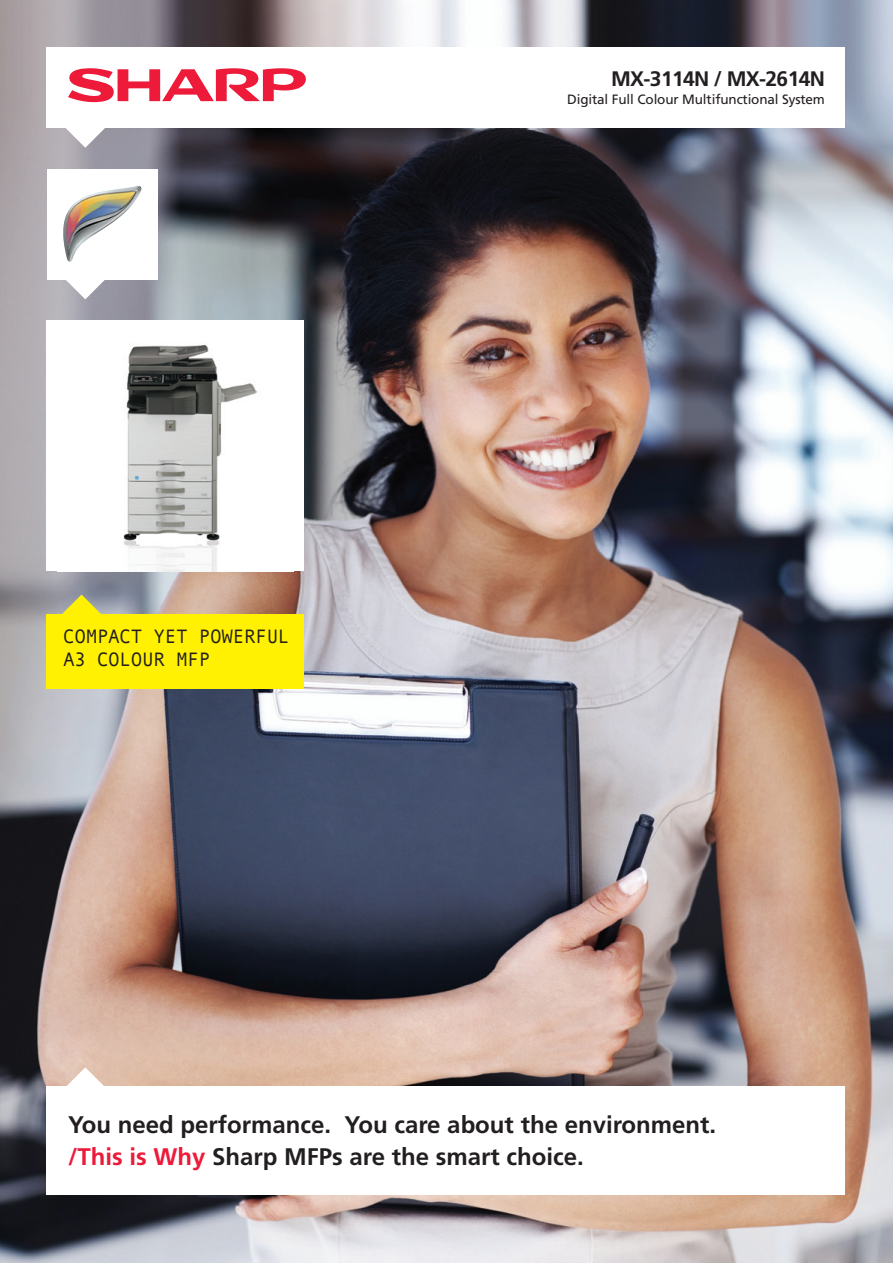
<style>
.page{position:relative;width:893px;height:1263px;background:#fff}
.page>*{position:absolute;margin:0;border:0;box-sizing:border-box;transform-origin:0 0}
.t1{font:700 24px "Frutiger";color:#231f20}
.Product_Sub{font:700 21px "Frutiger";letter-spacing:-.03em;color:#231f20}
.t2{font:19.5px "Andale Mono";letter-spacing:-.02em;color:#231f20}
.Product_Sub-2{font:13.5px "Frutiger";letter-spacing:-.01em;color:#231f20}
.s1{color:#ed1a3a}
</style>
<div class="page">
<img style="left:0;top:0;width:893px;height:1263px">
<div style="left:47px;top:47px;width:798px;height:81px;background:#fff"></div>
<div style="left:47px;top:1087px;width:798px;height:108px;background:#fff"></div>
<svg style="left:60px;top:1067px;width:51px;height:20px"></svg>
<svg style="left:60px;top:68px;width:248px;height:80px"></svg>
<div style="left:47px;top:320px;width:257px;height:251px;background:#fff"></div>
<img style="left:123px;top:345px;width:134px;height:226px">
<div style="left:47px;top:615px;width:257px;height:74px;background:#fff101"></div>
<svg style="left:56px;top:594px;width:51px;height:21px"></svg>
<svg style="left:60px;top:280px;width:51px;height:19px"></svg>
<div style="left:47px;top:170px;width:110px;height:110px;background:#fff"></div>
<img style="left:63px;top:186px;width:79px;height:76px">
<p class="t2" style="left:63px;top:624px;width:228px">COMPACT YET POWERFUL</p>
<p class="t2" style="left:63px;top:647px;width:149px">A3 COLOUR MFP</p>
<p class="Product_Sub" style="left:611px;top:66px;width:215px">MX-3114N / MX-2614N</p>
<p class="Product_Sub-2" style="left:567px;top:91px;width:259px">Digital Full Colour Multifunctional System</p>
<p class="t1" style="left:68px;top:1111px;width:650px">You need performance. You care about the environment.</p>
<p class="t1" style="left:68px;top:1142px;width:517px"><span class="s1">/This is Why</span> Sharp MFPs are the smart choice.</p>
</div>
